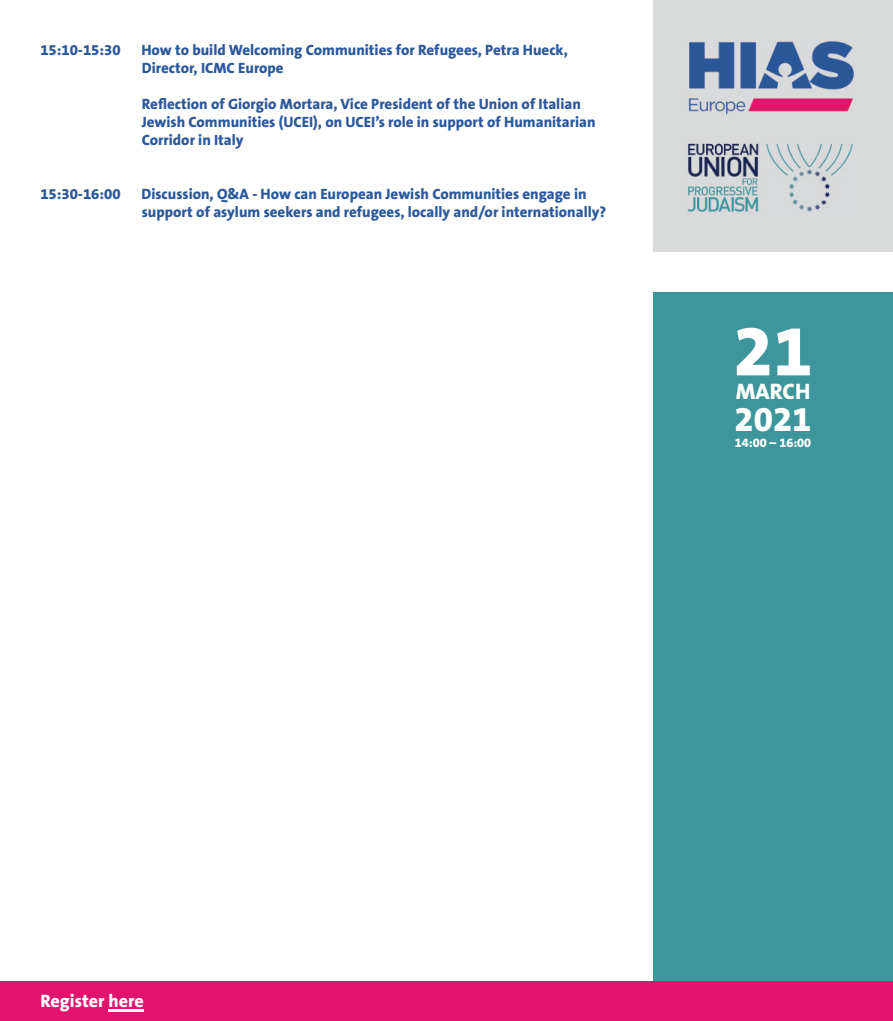
<style>
.page{position:relative;width:893px;height:1021px;background:#fff}
.page>*{position:absolute;margin:0;border:0;box-sizing:border-box;transform-origin:0 0}
.t1{font:800 72px "The Sans B8";color:#fff}
.t2{font:800 34.95px "The Sans B8";color:#fff}
.t3{font:800 22.5px "The Sans B8";color:#fff}
.t4{font:800 18px "The Sans B8";color:#fff}
.t5{font:800 15px/18px "The Sans B8";color:#2c589c}
.t6{font:800 12.75px "The Sans B8";color:#fff}
</style>
<div class="page">
<div style="left:653px;top:0;width:240px;height:629px;background:#d9dada"></div>
<img style="left:688px;top:41px;width:166px;height:73px">
<div style="left:653px;top:266px;width:240px;height:715px;background:#3d969b"></div>
<div style="left:653px;top:253px;width:240px;height:39px;background:#fff"></div>
<div style="left:0;top:981px;width:893px;height:39px;background:#e0136e"></div>
<hr style="left:109px;top:1009px;width:35px;height:2px;background:#fff">
<img style="left:687px;top:143px;width:166px;height:70px">
<p class="t5" style="left:40px;top:41px;width:82px">15:10-15:30</p>
<p class="t5" style="left:141px;top:41px;width:428px">How to build Welcoming Communities for Refugees, Petra Hueck,<br>Director, ICMC Europe</p>
<p class="t5" style="left:142px;top:95px;width:455px">Reflection of Giorgio Mortara, Vice President of the Union of Italian<br>Jewish Communities (UCEI), on UCEI’s role in support of Humanitarian<br>Corridor in Italy</p>
<p class="t5" style="left:40px;top:185px;width:82px">15:30-16:00</p>
<p class="t5" style="left:141px;top:185px;width:466px">Discussion, Q&amp;A - How can European Jewish Communities engage in support of asylum seekers and refugees, locally and/or internationally?</p>
<h1 class="t1" style="left:733px;top:313px;width:81px">21</h1>
<h3 class="t3" style="left:736px;top:380px;width:76px">MARCH</h3>
<h2 class="t2" style="left:735px;top:400px;width:78px">2021</h2>
<p class="t6" style="left:735px;top:436px;width:78px">14:00 – 16:00</p>
<p class="t4" style="left:40px;top:991px;width:105px">Register here</p>
</div>
